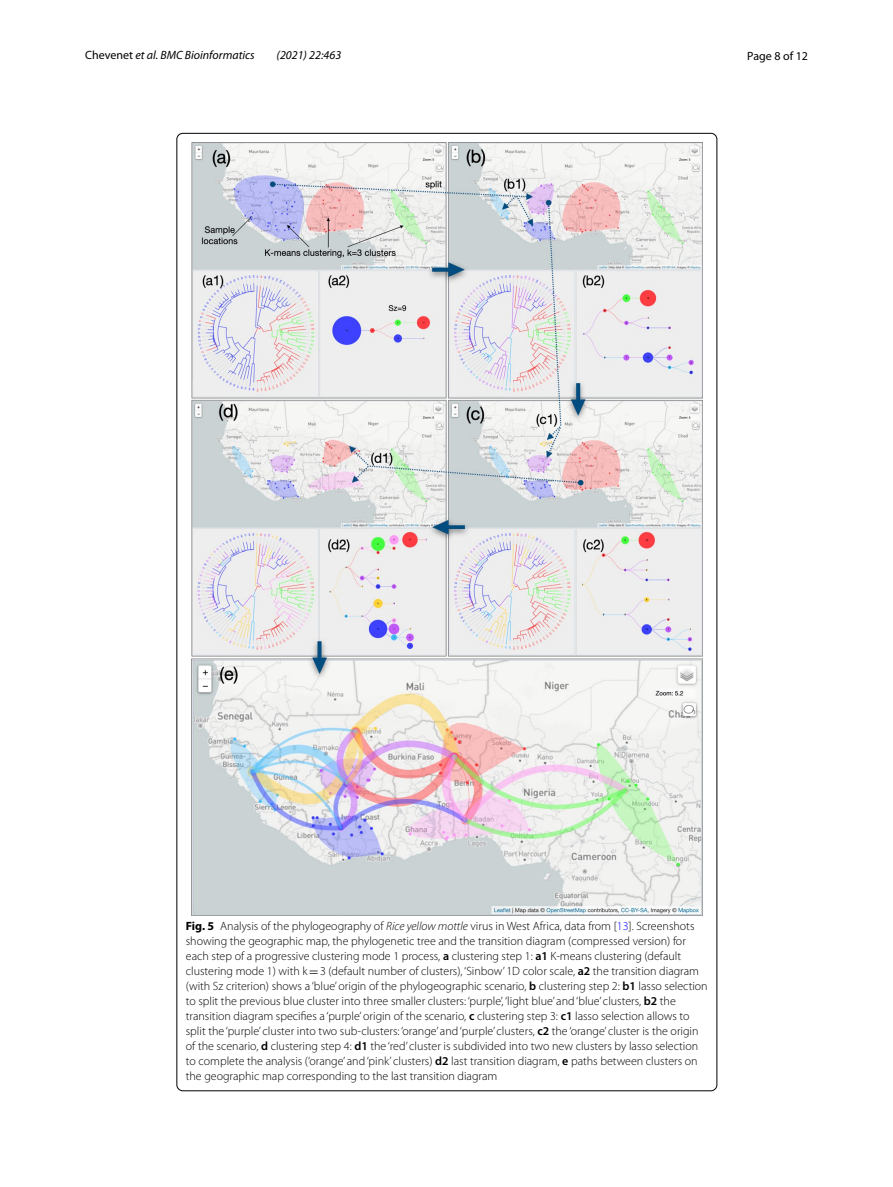
<style>
.page{position:relative;width:893px;height:1187px;background:#fff}
.page>*{position:absolute;margin:0;border:0;box-sizing:border-box;transform-origin:0 0}
.t1{font:300 12px/15px "Myriad Pro";color:#000}
.t2{font:italic 12px "Myriad Pro";color:#000}
.t3{font:12px "Myriad Pro";color:#000}
.s1{font-style:normal}
.s2{font-weight:700}
.s3{font-style:italic}
.s4{color:#00f}
.s5{font-weight:600}
.s6{font-family:"MTSY";font-weight:400}
</style>
<div class="page">
<img style="left:192px;top:142px;width:510px;height:773px">
<p class="t2" style="left:85px;top:48px;width:171px"><span class="s1">Chevenet</span> et al. BMC Bioinformatics</p>
<p class="t2" style="left:277px;top:48px;width:66px">(2021) 22:463</p>
<p class="t3" style="left:747px;top:48px;width:62px">Page 8 of 12</p>
<p class="t1" style="left:186px;top:918px;width:523px"><span class="s2">Fig. 5</span> Analysis of the phylogeography of <span class="s3">Rice yellow mottle</span> virus in West Africa, data from [<span class="s4">13</span>]. Screenshots showing the geographic map, the phylogenetic tree and the transition diagram (compressed version) for each step of a progressive clustering mode 1 process, <span class="s5">a</span> clustering step 1: <span class="s5">a1</span> K-means clustering (default clustering mode 1) with k<span class="s6">=</span>3 (default number of clusters), ‘Sinbow’ 1D color scale, <span class="s5">a2</span> the transition diagram (with Sz criterion) shows a ‘blue’ origin of the phylogeographic scenario, <span class="s5">b</span> clustering step 2: <span class="s5">b1</span> lasso selection to split the previous blue cluster into three smaller clusters: ‘purple’, ‘light blue’ and ‘blue’ clusters, <span class="s5">b2</span> the transition diagram specifies a ‘purple’ origin of the scenario, <span class="s5">c</span> clustering step 3: <span class="s5">c1</span> lasso selection allows to split the ‘purple’ cluster into two sub-clusters: ‘orange’ and ‘purple’ clusters, <span class="s5">c2</span> the ‘orange’ cluster is the origin of the scenario, <span class="s5">d</span> clustering step 4: <span class="s5">d1</span> the ‘red’ cluster is subdivided into two new clusters by lasso selection to complete the analysis (‘orange’ and ‘pink’ clusters) <span class="s5">d2</span> last transition diagram, <span class="s5">e</span> paths between clusters on the geographic map corresponding to the last transition diagram</p>
</div>
